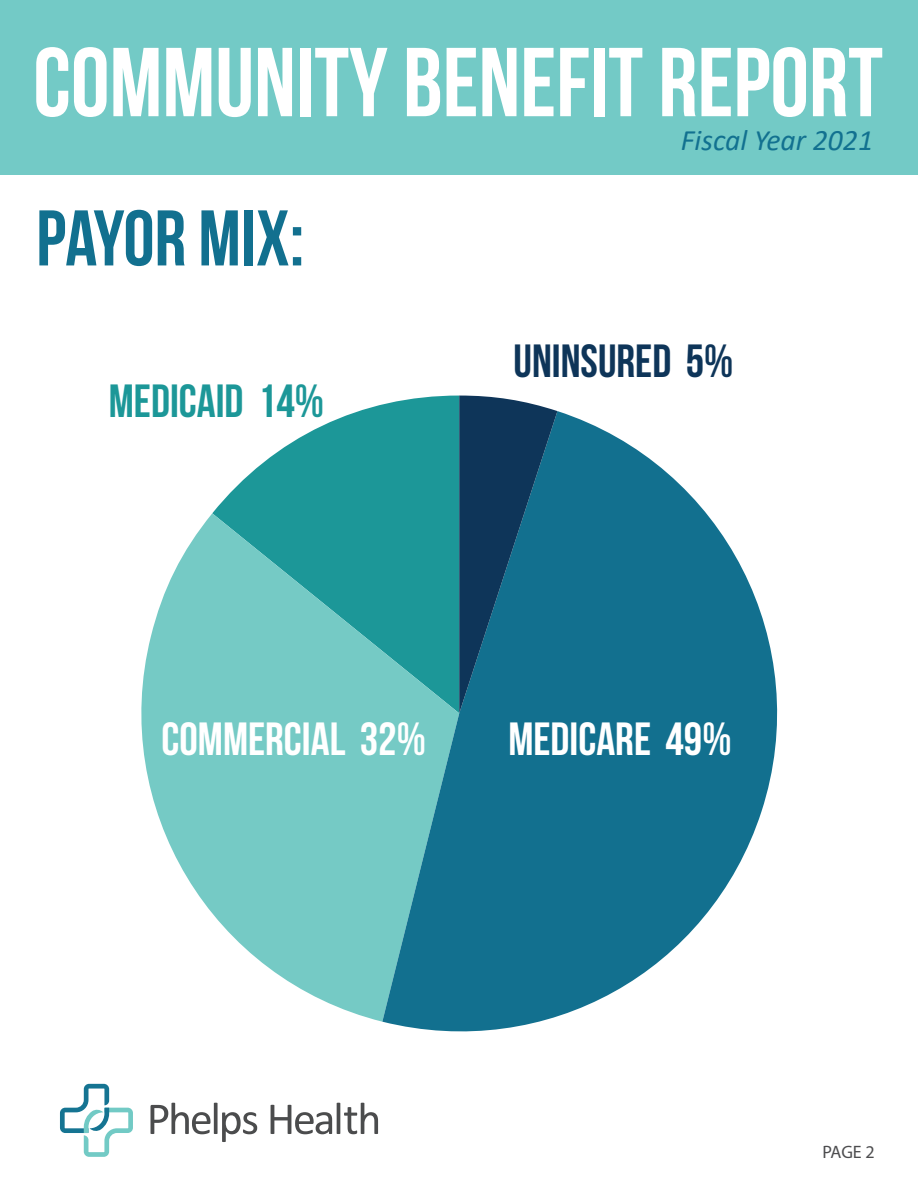
<style>
.page{position:relative;width:918px;height:1188px;background:#fff}
.page>*{position:absolute;margin:0;border:0;box-sizing:border-box;transform-origin:0 0}
.t1{font:700 97.65px "Bebas Neue";color:#fff}
.t2{font:700 78.6px "Bebas Neue";letter-spacing:-.005em;color:#12708f}
.t3{font:46.5px "Bebas Neue";color:#fff}
.t4{font:46.5px "Bebas Neue";color:#1c9798}
.t5{font:46.5px "Bebas Neue";color:#0e3559}
.t6{font:italic 29.7px "Calibri";color:#127190}
.t7{font:18px "Myriad Pro";color:#4d4d4f}
</style>
<div class="page">
<div style="left:0;top:0;width:918px;height:174px;background:#73cac6"></div>
<svg style="left:212px;top:396px;width:247px;height:117px;fill:#1c9798"></svg>
<svg style="left:141px;top:513px;width:241px;height:509px;fill:#75cac5"></svg>
<svg style="left:382px;top:411px;width:396px;height:621px;fill:#12708f"></svg>
<svg style="left:459px;top:396px;width:98px;height:317px;background:#165475"></svg>
<svg style="left:60px;top:1084px;width:73px;height:73px"></svg>
<svg style="left:151px;top:1103px;width:106px;height:39px"></svg>
<svg style="left:271px;top:1103px;width:107px;height:31px"></svg>
<h1 class="t1" style="left:33px;top:29px;width:851px">COMMUNITY BENEFIT REPORT</h1>
<p class="t6" style="left:681px;top:120px;width:194px">Fiscal Year 2021</p>
<h2 class="t2" style="left:36px;top:195px;width:270px">PAYOR MIX:</h2>
<p class="t4" style="left:109px;top:376px;width:217px">MEDICAID 14%</p>
<p class="t5" style="left:514px;top:336px;width:221px">UNINSURED 5%</p>
<p class="t3" style="left:161px;top:714px;width:266px">COMMERCIAL 32%</p>
<p class="t3" style="left:508px;top:714px;width:225px">MEDICARE 49%</p>
<p class="t7" style="left:823px;top:1141px;width:54px">PAGE 2</p>
</div>
